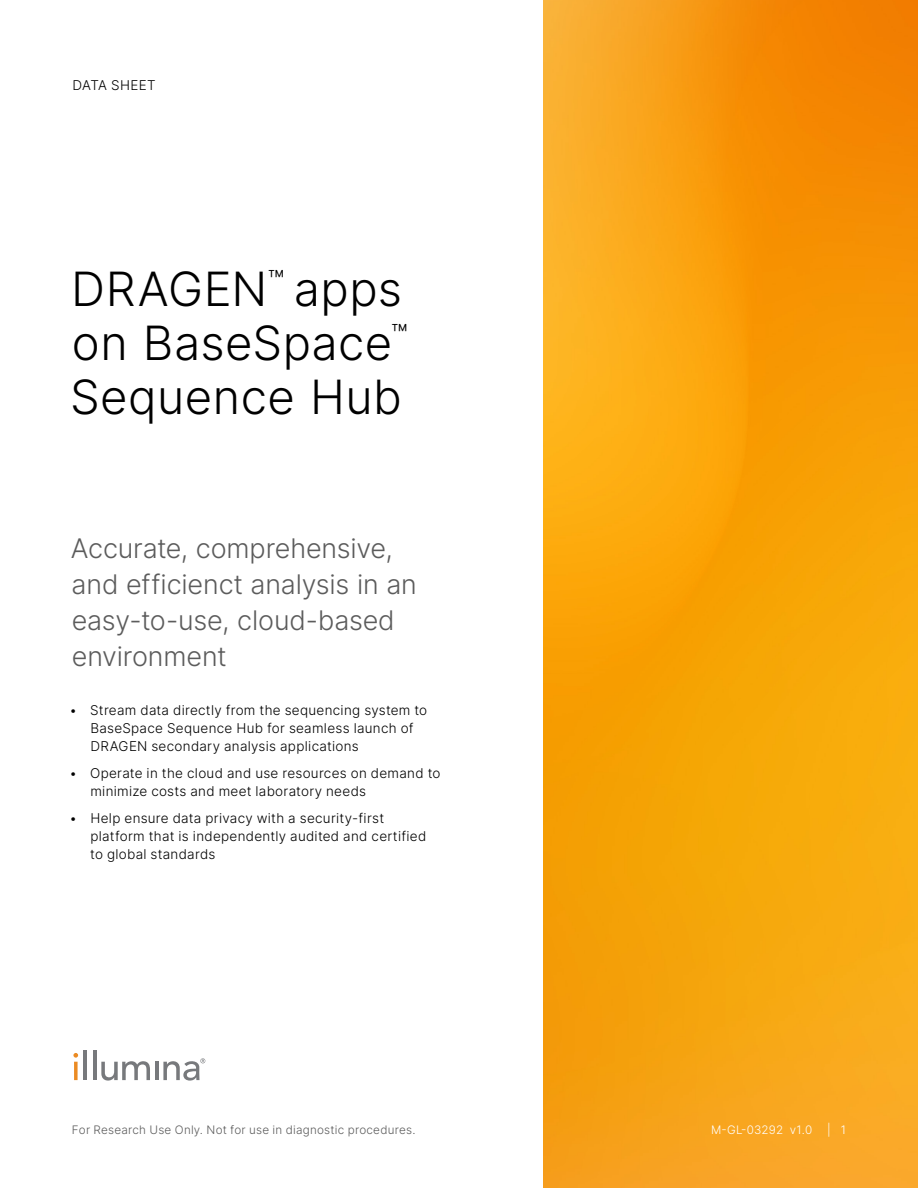
<style>
.page{position:relative;width:918px;height:1188px;background:#fff}
.page>*{position:absolute;margin:0;border:0;box-sizing:border-box;transform-origin:0 0}
.t1{font:47.25px/54px "Inter";letter-spacing:.01em;color:#000;text-align:justify}
.t2{font:27px/36px "Inter";letter-spacing:-.005em;color:#5c5c5c}
.t3{font:13.5px/18px "Inter";letter-spacing:.02em;color:#000}
.t4{font:11.7px "Inter";letter-spacing:.02em;color:#5c5c5c}
.t5{font:11.7px "Inter";letter-spacing:.01em;color:#fff}
</style>
<div class="page">
<img style="left:543px;top:0;width:375px;height:1188px">
<svg style="left:74px;top:1062px;width:4px;height:18px"></svg>
<hr style="left:83px;top:1051px;width:4px;height:29px;background:#77797c">
<hr style="left:93px;top:1051px;width:3px;height:29px;background:#77797c">
<svg style="left:101px;top:1061px;width:49px;height:20px"></svg>
<hr style="left:155px;top:1062px;width:3px;height:18px;background:#77797c">
<svg style="left:73px;top:1053px;width:5px;height:5px"></svg>
<svg style="left:163px;top:1058px;width:42px;height:23px"></svg>
<p class="t3" style="left:73px;top:76px;width:85px">DATA SHEET</p>
<h1 class="t1" style="left:70px;top:261px;width:339px">DRAGEN<sup>™</sup> apps on BaseSpace<sup>™ </sup>Sequence Hub</h1>
<h2 class="t2" style="left:71px;top:530px;width:348px">Accurate, comprehensive, and efficienct analysis in an easy-to-use, cloud-based environment</h2>
<p class="t3" style="left:90px;top:701px;width:338px;text-indent:-21px">• Stream data directly from the sequencing system to<br>BaseSpace Sequence Hub for seamless launch of<br>DRAGEN secondary analysis applications</p>
<p class="t3" style="left:90px;top:764px;width:352px;text-indent:-21px">• Operate in the cloud and use resources on demand to minimize costs and meet laboratory needs</p>
<p class="t3" style="left:90px;top:809px;width:338px;text-indent:-21px">• Help ensure data privacy with a security-first platform that is independently audited and certified to global standards</p>
<p class="t4" style="left:72px;top:1121px;width:345px">For Research Use Only. Not for use in diagnostic procedures.</p>
<p class="t5" style="left:711px;top:1121px;width:103px">M-GL-03292 v1.0</p>
<p class="t5" style="left:827px;top:1121px;width:20px">| 1</p>
</div>
